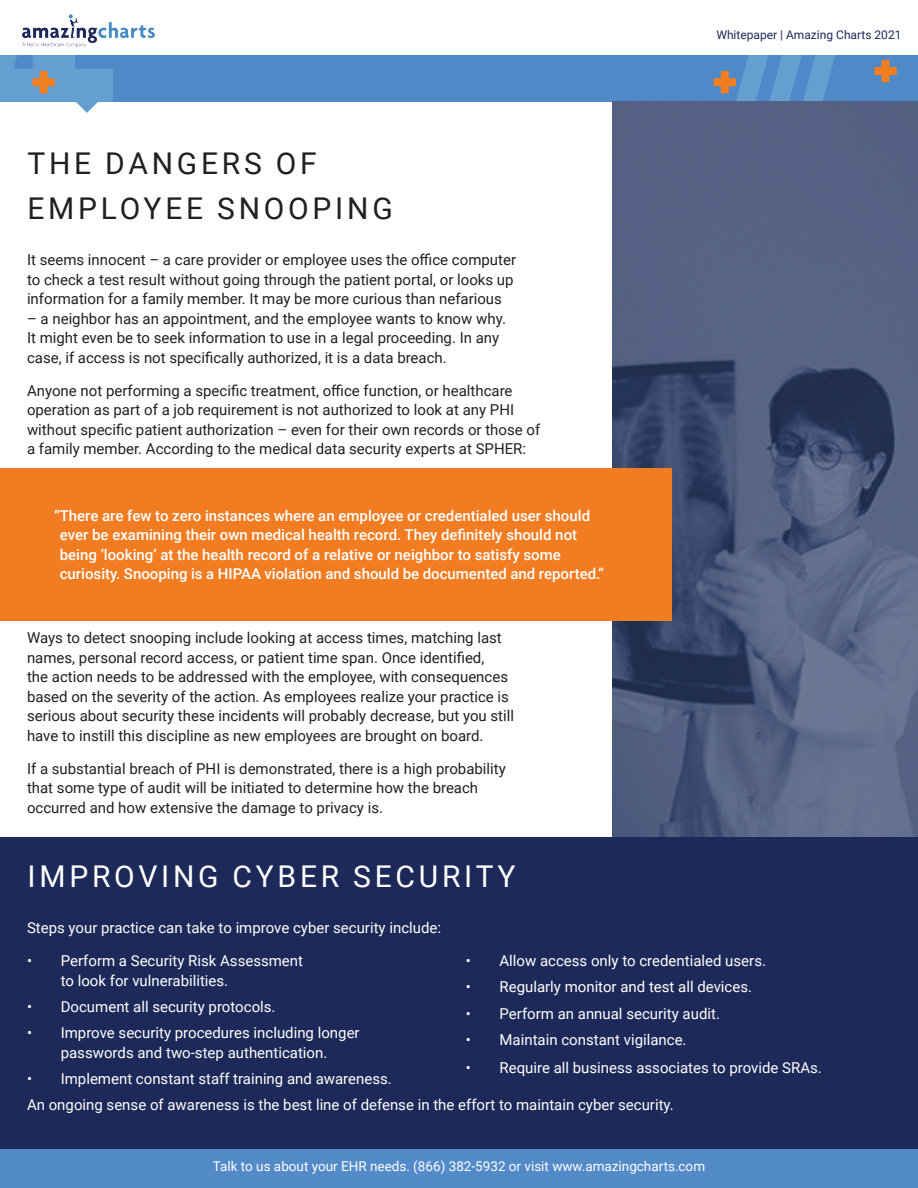
<style>
.page{position:relative;width:918px;height:1188px;background:#fff}
.page>*{position:absolute;margin:0;border:0;box-sizing:border-box;transform-origin:0 0}
.t1{font:30px/45px "Roboto";letter-spacing:.125em;color:#231f20}
.t2{font:30px "Roboto";letter-spacing:.125em;color:#fff}
.t3{font:15px/19.5px "Roboto";color:#231f20}
.t4{font:15px/19.5px "Roboto";color:#fff}
.t5{font:500 15px/19.5px "Roboto";color:#fff}
.t6{font:13.5px "Roboto";color:#fff}
.t7{font:12px "Roboto";color:#1d2958}
</style>
<div class="page">
<div style="left:0;top:0;width:918px;height:102px;background:#5089c7"></div>
<svg style="left:0;top:54px;width:113px;height:59px"></svg>
<svg style="left:714px;top:54px;width:139px;height:48px"></svg>
<svg style="left:874px;top:60px;width:23px;height:22px"></svg>
<div style="left:0;top:0;width:918px;height:54px;background:#fff"></div>
<img style="left:22px;top:14px;width:133px;height:34px">
<div style="left:0;top:1148px;width:918px;height:40px;background:#538ac8"></div>
<div style="left:0;top:837px;width:918px;height:311px;background:#1d2958"></div>
<img style="left:612px;top:102px;width:306px;height:735px">
<div style="left:0;top:468px;width:672px;height:153px;background:#f27c22"></div>
<h1 class="t1" style="left:28px;top:139px;width:367px">THE DANGERS OF<br>EMPLOYEE SNOOPING</h1>
<p class="t3" style="left:27px;top:250px;width:491px">It seems innocent – a care provider or employee uses the office computer to check a test result without going through the patient portal, or looks up information for a family member. It may be more curious than nefarious</p>
<p class="t3" style="left:27px;top:308px;width:480px">– a neighbor has an appointment, and the employee wants to know why.<br>It might even be to seek information to use in a legal proceeding. In any case, if access is not specifically authorized, it is a data breach.</p>
<p class="t3" style="left:27px;top:380px;width:515px">Anyone not performing a specific treatment, office function, or healthcare operation as part of a job requirement is not authorized to look at any PHI without specific patient authorization – even for their own records or those of a family member. According to the medical data security experts at SPHER:</p>
<p class="t5" style="left:60px;top:505px;width:546px;text-indent:-6px">“There are few to zero instances where an employee or credentialed user should ever be examining their own medical health record. They definitely should not being ‘looking’ at the health record of a relative or neighbor to satisfy some curiosity. Snooping is a HIPAA violation and should be documented and reported.”</p>
<p class="t3" style="left:27px;top:628px;width:489px">Ways to detect snooping include looking at access times, matching last names, personal record access, or patient time span. Once identified,<br>the action needs to be addressed with the employee, with consequences based on the severity of the action. As employees realize your practice is serious about security these incidents will probably decrease, but you still have to instill this discipline as new employees are brought on board.</p>
<p class="t3" style="left:27px;top:758px;width:480px">If a substantial breach of PHI is demonstrated, there is a high probability that some type of audit will be initiated to determine how the breach occurred and how extensive the damage to privacy is.</p>
<p class="t7" style="left:716px;top:26px;width:187px">Whitepaper | Amazing Charts 2021</p>
<h1 class="t2" style="left:28px;top:855px;width:490px">IMPROVING CYBER SECURITY</h1>
<p class="t4" style="left:27px;top:917px;width:416px">Steps your practice can take to improve cyber security include:</p>
<p class="t4" style="left:61px;top:950px;width:244px;text-indent:-34px">• Perform a Security Risk Assessment to look for vulnerabilities.</p>
<p class="t4" style="left:27px;top:996px;width:250px">• Document all security protocols.</p>
<p class="t4" style="left:27px;top:1022px;width:334px;text-align:center">• Improve security procedures including longer passwords and two-step authentication.</p>
<p class="t4" style="left:27px;top:1068px;width:366px">• Implement constant staff training and awareness.</p>
<p class="t4" style="left:466px;top:950px;width:302px">• Allow access only to credentialed users.</p>
<p class="t4" style="left:466px;top:977px;width:288px">• Regularly monitor and test all devices.</p>
<p class="t4" style="left:466px;top:1003px;width:256px">• Perform an annual security audit.</p>
<p class="t4" style="left:466px;top:1029px;width:222px">• Maintain constant vigilance.</p>
<p class="t4" style="left:466px;top:1057px;width:358px">• Require all business associates to provide SRAs.</p>
<p class="t4" style="left:27px;top:1094px;width:648px">An ongoing sense of awareness is the best line of defense in the effort to maintain cyber security.</p>
<p class="t6" style="left:213px;top:1156px;width:494px">Talk to us about your EHR needs. (866) 382-5932 or visit www.amazingcharts.com</p>
</div>
